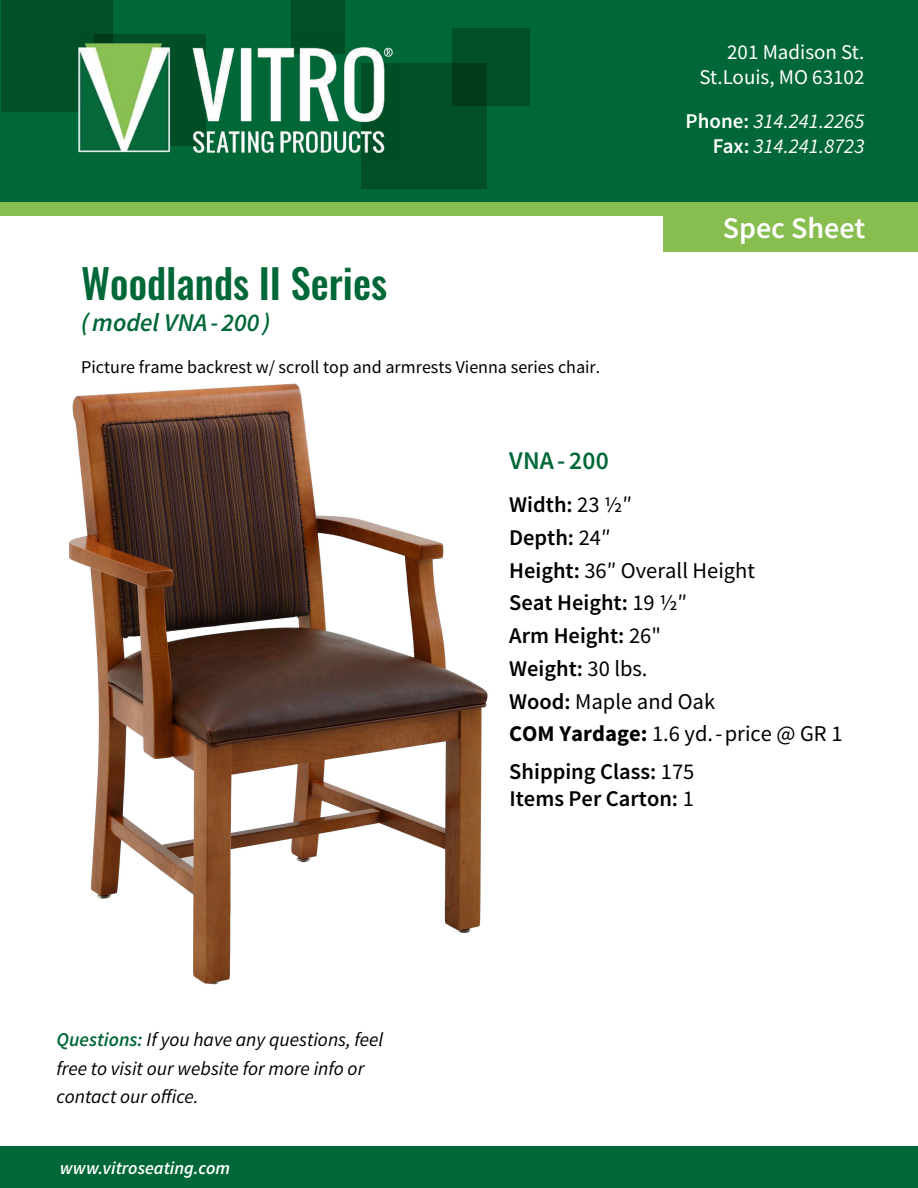
<style>
.page{position:relative;width:918px;height:1188px;background:#fff}
.page>*{position:absolute;margin:0;border:0;box-sizing:border-box;transform-origin:0 0}
.t1{font:500 40.5px "Oswald";color:#006838}
.t2{font:600 30px "Source Sans Pro";color:#fff}
.t3{font:italic 600 25.5px "Source Sans Pro";color:#006838}
.t4{font:600 25.5px "Source Sans Pro";letter-spacing:.01em;color:#006838}
.t5{font:22.5px/32.7px "Source Sans Pro";color:#000}
.t6{font:600 22.5px/27.2px "Source Sans Pro";color:#000}
.t7{font:italic 21px/25.2px "Source Sans Pro";color:#fff;text-align:right}
.t8{font:21px/25.2px "Source Sans Pro";color:#fff;text-align:right}
.t9{font:italic 19.5px/28.5px "Source Sans Pro";color:#000}
.t10{font:18px "Source Sans Pro";color:#000}
.t11{font:italic 600 18px "Source Sans Pro";color:#fff}
.s1{font-weight:600;font-style:normal}
.s2{font-weight:600;color:#006838}
.s3{font-weight:600}
.s4{font-weight:700}
.s5{font-weight:400}
</style>
<div class="page">
<div style="left:1px;top:0;width:917px;height:205px;background:#006838"></div>
<div style="left:1px;top:0;width:111px;height:112px;background:#004f26"></div>
<div style="left:291px;top:0;width:54px;height:54px;background:#004f26"></div>
<div style="left:361px;top:63px;width:126px;height:126px;background:#004f26"></div>
<div style="left:453px;top:29px;width:77px;height:77px;background:linear-gradient(to right,#00421e,#005228)"></div>
<div style="left:1px;top:202px;width:917px;height:14px;background:#88bd50"></div>
<div style="left:1px;top:1147px;width:917px;height:41px;background:#006838"></div>
<div style="left:663px;top:204px;width:255px;height:48px;background:#88bd50"></div>
<img style="left:78px;top:35px;width:315px;height:118px">
<img style="left:69px;top:383px;width:419px;height:602px">
<p class="t8" style="left:700px;top:40px;width:166px">201 Madison St.<br>St.Louis, MO 63102</p>
<p class="t7" style="left:686px;top:108px;width:180px"><span class="s1">Phone:</span> 314.241.2265<br><span class="s1">Fax:</span> 314.241.8723</p>
<h1 class="t1" style="left:81px;top:255px;width:307px">Woodlands II Series</h1>
<p class="t3" style="left:81px;top:306px;width:191px">( model VNA- 200 )</p>
<p class="t10" style="left:81px;top:356px;width:521px">Picture frame backrest w/ scroll top and armrests Vienna series chair.</p>
<h2 class="t2" style="left:723px;top:208px;width:144px">Spec Sheet</h2>
<p class="t9" style="left:57px;top:1025px;width:328px"><span class="s2">Questions:</span> If you have any questions, feel free to visit our website for more info or contact our office.</p>
<p class="t11" style="left:60px;top:1156px;width:172px">www.vitroseating.com</p>
<p class="t4" style="left:509px;top:445px;width:101px">VNA- 200</p>
<p class="t5" style="left:509px;top:488px;width:335px"><span class="s3">Width:</span> 23 ½″<br><span class="s3">Depth:</span> 24″<br><span class="s3">Height:</span> 36″ Overall Height<br><span class="s3">Seat Height:</span> 19 ½″<br><span class="s3">Arm Height:</span> 26"<br><span class="s3">Weight:</span> 30 lbs.<br><span class="s3">Wood:</span> Maple and Oak<br><span class="s4">COM Yardage:</span> 1.6 yd.-price @ GR 1</p>
<p class="t6" style="left:509px;top:758px;width:187px">Shipping Class: <span class="s5">175<br></span>Items Per Carton: <span class="s5">1</span></p>
</div>
